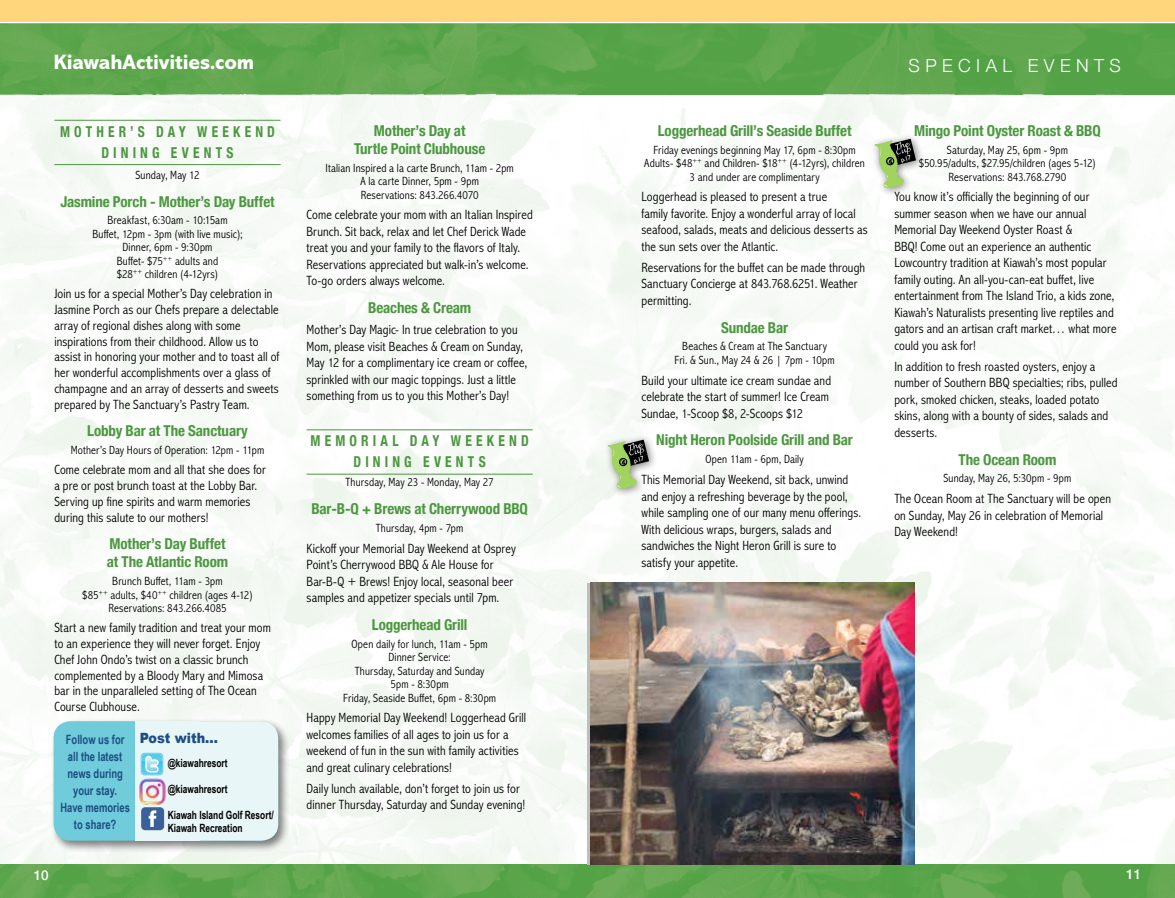
<style>
.page{position:relative;width:1175px;height:898px;background:#fff}
.page>*{position:absolute;margin:0;border:0;box-sizing:border-box;transform-origin:0 0}
.t1{font:800 21px "Abadi MT Pro";letter-spacing:-.01em;color:#fff}
.t2{font:300 18px "Helvetica Neue";letter-spacing:.3em;color:#fff}
.t3{font:700 condensed 15px/18px "Helvetica Neue";letter-spacing:-.005em;color:#4c9740}
.t4{font:700 condensed 15px/21px "Helvetica Neue";letter-spacing:.31em;color:#4c9740;text-align:center;scale:.9 1}
.t5{font:900 14.1px "Arial";color:#1e4e82;scale:.9 1}
.t6{font:300 condensed 13.5px/16.5px "Abadi MT Pro";letter-spacing:.01em;color:#000}
.t7{font:500 13.5px "Helvetica Neue";color:#fff}
.t8{font:700 12.75px/17px "Arial Narrow";color:#1e4e82;text-align:center;scale:.9 1}
.t9{font:300 condensed 12px/13.5px "Abadi MT Pro";letter-spacing:.015em;color:#000;text-align:center}
.t10{font:700 11.4px/12.8px "Arial Narrow";color:#000;scale:.9 1}
.t11{font:6.6px "Gill Sans";color:#fff}
</style>
<div class="page">
<img style="left:0;top:94px;width:1174px;height:770px">
<img style="left:0;top:864px;width:1174px;height:34px">
<img style="left:0;top:23px;width:1174px;height:71px">
<div style="left:0;top:0;width:1174px;height:22px;background:#ffd67b"></div>
<hr style="left:54px;top:120px;width:227px;height:1px;background:#4c9740">
<hr style="left:54px;top:164px;width:227px;height:1px;background:#4c9740">
<div style="left:603px;top:433px;width:55px;height:65px;background:#000;opacity:.5"></div>
<svg style="left:607px;top:440px;width:42px;height:49px;background:#9daf89"></svg>
<img style="left:590px;top:583px;width:324px;height:281px">
<div style="left:869px;top:133px;width:56px;height:64px;background:#000;opacity:.5"></div>
<svg style="left:874px;top:139px;width:42px;height:49px"></svg>
<div style="left:50px;top:718px;width:240px;height:135px;background:#000;opacity:.5"></div>
<div style="left:54px;top:721px;width:224px;height:119px;background:#70ccda;border-radius:17px"></div>
<div style="left:166px;top:721px;width:112px;height:119px;background:#e8f6f7;border-radius:17px"></div>
<div style="left:135px;top:721px;width:64px;height:119px;background:#e8f6f7"></div>
<div style="left:141px;top:807px;width:23px;height:23px;background:#3a6198;border-radius:4px"></div>
<svg style="left:149px;top:810px;width:7px;height:17px"></svg>
<svg style="left:141px;top:753px;width:22px;height:20px"></svg>
<img style="left:139px;top:773px;width:27px;height:36px">
<hr style="left:306px;top:429px;width:227px;height:1px;background:#4c9740">
<hr style="left:306px;top:474px;width:227px;height:1px;background:#4c9740">
<h1 class="t1" style="left:54px;top:51px;width:202px">KiawahActivities.com</h1>
<h2 class="t2" style="left:908px;top:51px;width:214px">SPECIAL EVENTS</h2>
<p class="t4" style="left:60px;top:120px;width:240px">MOTHER’S DAY WEEKEND<br>DINING EVENTS</p>
<p class="t9" style="left:135px;top:168px;width:65px">Sunday, May 12</p>
<p class="t3" style="left:60px;top:191px;width:216px">Jasmine Porch - Mother’s Day Buffet</p>
<p class="t9" style="left:92px;top:214px;width:152px">Breakfast, 6:30am - 10:15am<br>Buffet, 12pm - 3pm (with live music);<br>Dinner, 6pm - 9:30pm<br>Buffet- $75<sup>++</sup> adults and<br>$28<sup>++</sup> children (4-12yrs)</p>
<p class="t6" style="left:54px;top:286px;width:226px;line-height:15.8px">Join us for a special Mother’s Day celebration in Jasmine Porch as our Chefs prepare a delectable array of regional dishes along with some inspirations from their childhood. Allow us to assist in honoring your mother and to toast all of her wonderful accomplishments over a glass of champagne and an array of desserts and sweets prepared by The Sanctuary’s Pastry Team.</p>
<p class="t3" style="left:87px;top:421px;width:162px">Lobby Bar at The Sanctuary</p>
<p class="t9" style="left:71px;top:444px;width:195px">Mother’s Day Hours of Operation: 12pm - 11pm</p>
<p class="t6" style="left:54px;top:462px;width:213px;line-height:15.8px">Come celebrate mom and all that she does for a pre or post brunch toast at the Lobby Bar.<br>Serving up fine spirits and warm memories during this salute to our mothers!</p>
<p class="t3" style="left:107px;top:534px;width:123px">Mother’s Day Buffet at The Atlantic Room</p>
<p class="t9" style="left:82px;top:575px;width:172px">Brunch Buffet, 11am - 3pm<br>$85<sup>++</sup> adults, $40<sup>++</sup> children (ages 4-12)<br>Reservations: 843.266.4085</p>
<p class="t6" style="left:54px;top:620px;width:218px;line-height:15.8px">Start a new family tradition and treat your mom to an experience they will never forget. Enjoy Chef John Ondo’s twist on a classic brunch complemented by a Bloody Mary and Mimosa bar in the unparalleled setting of The Ocean Course Clubhouse.</p>
<p class="t8" style="left:60px;top:730px;width:79px">Follow us for all the latest news during your stay.<br>Have memories to share?</p>
<p class="t5" style="left:140px;top:728px;width:89px">Post with...</p>
<p class="t10" style="left:168px;top:756px;width:68px">@kiawahresort</p>
<p class="t10" style="left:168px;top:782px;width:68px">@kiawahresort</p>
<p class="t10" style="left:168px;top:808px;width:119px">Kiawah Island Golf Resort/<br>Kiawah Recreation</p>
<p class="t3" style="left:354px;top:120px;width:133px;text-align:center">Mother’s Day at<br>Turtle Point Clubhouse</p>
<p class="t9" style="left:325px;top:161px;width:190px">Italian Inspired a la carte Brunch, 11am - 2pm<br>A la carte Dinner, 5pm - 9pm<br>Reservations: 843.266.4070</p>
<p class="t6" style="left:306px;top:207px;width:228px">Come celebrate your mom with an Italian Inspired Brunch. Sit back, relax and let Chef Derick Wade treat you and your family to the flavors of Italy.<br>Reservations appreciated but walk-in’s welcome.<br>To-go orders always welcome.</p>
<p class="t3" style="left:368px;top:298px;width:105px">Beaches &amp; Cream</p>
<p class="t6" style="left:306px;top:322px;width:222px">Mother’s Day Magic- In true celebration to you Mom, please visit Beaches &amp; Cream on Sunday, May 12 for a complimentary ice cream or coffee, sprinkled with our magic toppings. Just a little something from us to you this Mother’s Day!</p>
<p class="t4" style="left:310px;top:429px;width:244px">MEMORIAL DAY WEEKEND<br>DINING EVENTS</p>
<p class="t9" style="left:345px;top:476px;width:150px">Thursday, May 23 - Monday, May 27</p>
<p class="t3" style="left:311px;top:498px;width:218px">Bar-B-Q + Brews at Cherrywood BBQ</p>
<p class="t9" style="left:376px;top:521px;width:89px">Thursday, 4pm - 7pm</p>
<p class="t6" style="left:306px;top:540px;width:211px">Kickoff your Memorial Day Weekend at Osprey Point’s Cherrywood BBQ &amp; Ale House for Bar-B-Q + Brews! Enjoy local, seasonal beer samples and appetizer specials until 7pm.</p>
<p class="t3" style="left:372px;top:614px;width:97px">Loggerhead Grill</p>
<p class="t9" style="left:343px;top:637px;width:154px">Open daily for lunch, 11am - 5pm<br>Dinner Service:<br>Thursday, Saturday and Sunday<br>5pm - 8:30pm<br>Friday, Seaside Buffet, 6pm - 8:30pm</p>
<p class="t6" style="left:306px;top:710px;width:221px">Happy Memorial Day Weekend! Loggerhead Grill welcomes families of all ages to join us for a weekend of fun in the sun with family activities and great culinary celebrations!</p>
<p class="t6" style="left:306px;top:780px;width:220px">Daily lunch available, don’t forget to join us for dinner Thursday, Saturday and Sunday evening!</p>
<p class="t3" style="left:657px;top:120px;width:195px">Loggerhead Grill’s Seaside Buffet</p>
<p class="t9" style="left:644px;top:143px;width:222px">Friday evenings beginning May 17, 6pm - 8:30pm<br>Adults- $48<sup>++</sup> and Children- $18<sup>++</sup> (4-12yrs), children<br>3 and under are complimentary</p>
<p class="t6" style="left:641px;top:189px;width:228px">Loggerhead is pleased to present a true<br>family favorite. Enjoy a wonderful array of local seafood, salads, meats and delicious desserts as the sun sets over the Atlantic.</p>
<p class="t6" style="left:641px;top:259px;width:225px">Reservations for the buffet can be made through<br>Sanctuary Concierge at 843.768.6251. Weather permitting.</p>
<p class="t3" style="left:721px;top:317px;width:69px">Sundae Bar</p>
<p class="t9" style="left:674px;top:340px;width:162px">Beaches &amp; Cream at The Sanctuary<br>Fri. &amp; Sun., May 24 &amp; 26 | 7pm - 10pm</p>
<p class="t6" style="left:641px;top:372px;width:191px">Build your ultimate ice cream sundae and celebrate the start of summer! Ice Cream<br>Sundae, 1-Scoop $8, 2-Scoops $12</p>
<p class="t3" style="left:656px;top:430px;width:198px">Night Heron Poolside Grill and Bar</p>
<p class="t9" style="left:705px;top:453px;width:100px">Open 11am - 6pm, Daily</p>
<p class="t6" style="left:641px;top:472px;width:221px">This Memorial Day Weekend, sit back, unwind and enjoy a refreshing beverage by the pool, while sampling one of our many menu offerings.<br>With delicious wraps, burgers, salads and sandwiches the Night Heron Grill is sure to satisfy your appetite.</p>
<p class="t11" style="left:633px;top:457px;width:12px;rotate:-14deg">p.17</p>
<p class="t3" style="left:914px;top:120px;width:188px">Mingo Point Oyster Roast &amp; BBQ</p>
<p class="t9" style="left:918px;top:143px;width:179px">Saturday, May 25, 6pm - 9pm $50.95/adults, $27.95/children (ages 5-12)<br>Reservations: 843.768.2790</p>
<p class="t6" style="left:894px;top:189px;width:224px">You know it’s officially the beginning of our summer season when we have our annual Memorial Day Weekend Oyster Roast &amp;<br>BBQ! Come out an experience an authentic Lowcountry tradition at Kiawah’s most popular family outing. An all-you-can-eat buffet, live entertainment from The Island Trio, a kids zone, Kiawah’s Naturalists presenting live reptiles and gators and an artisan craft market… what more could you ask for!</p>
<p class="t6" style="left:894px;top:358px;width:225px">In addition to fresh roasted oysters, enjoy a number of Southern BBQ specialties; ribs, pulled pork, smoked chicken, steaks, loaded potato skins, along with a bounty of sides, salads and desserts.</p>
<p class="t3" style="left:958px;top:449px;width:99px">The Ocean Room</p>
<p class="t9" style="left:943px;top:472px;width:130px">Sunday, May 26, 5:30pm - 9pm</p>
<p class="t6" style="left:894px;top:491px;width:218px">The Ocean Room at The Sanctuary will be open on Sunday, May 26 in celebration of Memorial<br>Day Weekend!</p>
<p class="t11" style="left:899px;top:156px;width:12px;rotate:-14deg">p.17</p>
<p class="t7" style="left:34px;top:865px;width:17px">10</p>
<p class="t7" style="left:1126px;top:863px;width:17px">11</p>
</div>
